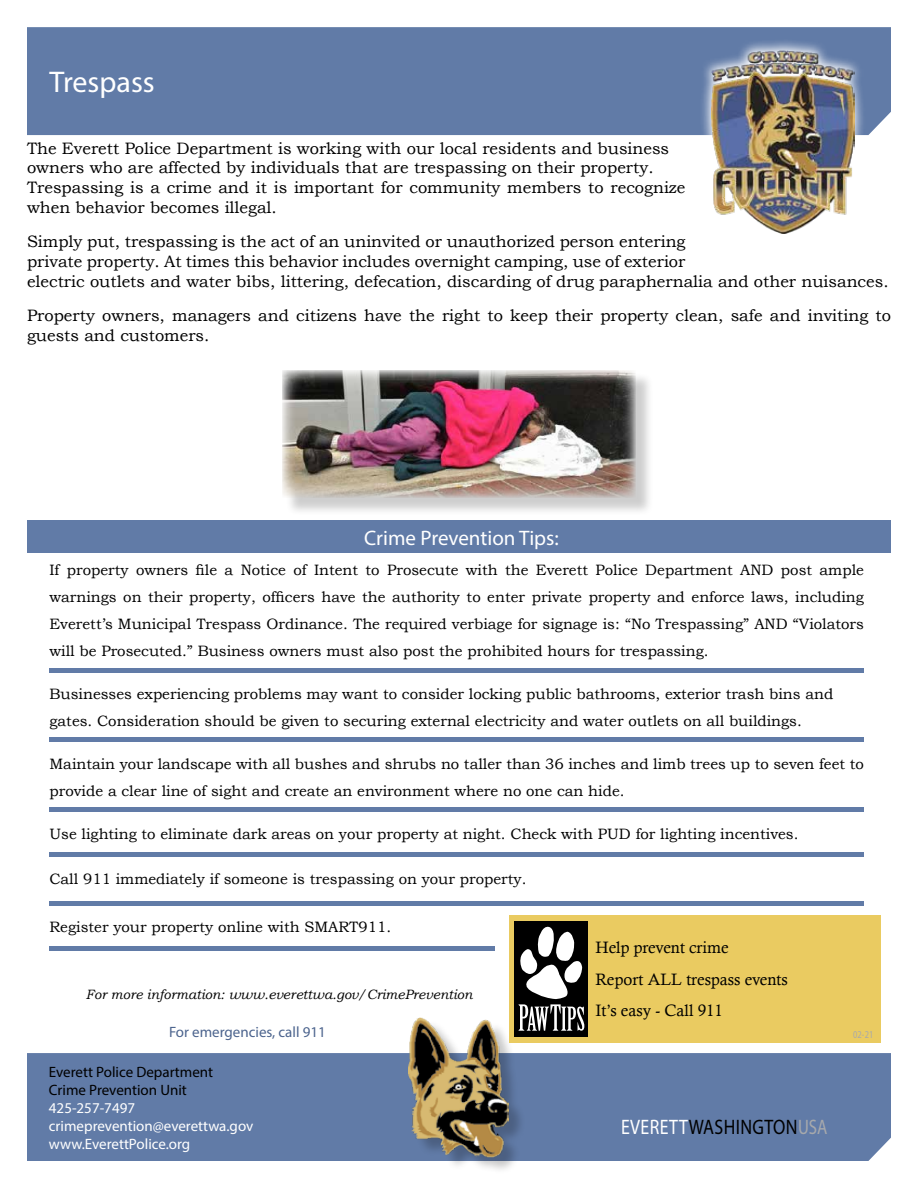
<style>
.page{position:relative;width:918px;height:1188px;background:#fff}
.page>*{position:absolute;margin:0;border:0;box-sizing:border-box;transform-origin:0 0}
.t1{font:30px "Myriad Pro";color:#fff}
.t2{font:21px "Myriad Pro";color:#fff}
.t3{font:21px "Myriad Pro";letter-spacing:.02em;color:#000;scale:.85 1}
.t4{font:16.5px/19.8px "Bookman Old Style";color:#000}
.t5{font:16.5px/31.5px "Calisto";color:#000}
.t6{font:15px/27px "Bookman Old Style";color:#000}
.t7{font:15px/18px "Myriad Pro";color:#fff}
.t8{font:15px/18px "Myriad Pro";color:#000}
.t9{font:15px "Myriad Pro";color:#4b638d}
.t10{font:italic 13.5px "Bookman Old Style";color:#000}
.t11{font:10.5px "Myriad Pro";color:#a7a9ac;scale:.8 1}
.s1{color:#fff}
.s2{color:#a7a9ac}
</style>
<div class="page">
<div style="left:27px;top:27px;width:864px;height:108px;background:#617ba7"></div>
<svg style="left:699px;top:39px;width:167px;height:195px"></svg>
<img style="left:712px;top:50px;width:143px;height:183px">
<div style="left:50px;top:668px;width:814px;height:5px;background:#617ba7"></div>
<div style="left:27px;top:520px;width:864px;height:34px;background:#617ba7"></div>
<div style="left:27px;top:1053px;width:864px;height:108px;background:#617ba7"></div>
<div style="left:411px;top:1020px;width:115px;height:155px;background:#000;opacity:.22"></div>
<img style="left:409px;top:1017px;width:99px;height:142px">
<div style="left:509px;top:915px;width:371px;height:127px;background:#eacb61"></div>
<div style="left:514px;top:921px;width:74px;height:115px;background:#000"></div>
<svg style="left:518px;top:926px;width:66px;height:105px"></svg>
<hr style="left:50px;top:738px;width:814px;height:4px;background:#617ba7">
<hr style="left:50px;top:808px;width:814px;height:4px;background:#617ba7">
<hr style="left:50px;top:853px;width:814px;height:4px;background:#617ba7">
<hr style="left:50px;top:901px;width:814px;height:4px;background:#617ba7">
<div style="left:285px;top:373px;width:369px;height:143px;background:#000;opacity:.2"></div>
<img style="left:282px;top:370px;width:354px;height:128px">
<hr style="left:50px;top:946px;width:445px;height:4px;background:#617ba7">
<h1 class="t1" style="left:50px;top:64px;width:107px">Trespass</h1>
<p class="t4" style="left:27px;top:138px;width:660px">The Everett Police Department is working with our local residents and business owners who are affected by individuals that are trespassing on their property.<br>Trespassing is a crime and it is important for community members to recognize when behavior becomes illegal.</p>
<p class="t4" style="left:27px;top:232px;width:863px">Simply put, trespassing is the act of an uninvited or unauthorized person entering<br>private property. At times this behavior includes overnight camping, use of exterior<br>electric outlets and water bibs, littering, defecation, discarding of drug paraphernalia and other nuisances.</p>
<p class="t4" style="left:27px;top:306px;width:866px">Property owners, managers and citizens have the right to keep their property clean, safe and inviting to guests and customers.</p>
<h2 class="t2" style="left:364px;top:525px;width:196px">Crime Prevention Tips:</h2>
<p class="t6" style="left:50px;top:556px;width:816px;text-align:justify">If property owners file a Notice of Intent to Prosecute with the Everett Police Department AND post ample warnings on their property, officers have the authority to enter private property and enforce laws, including Everett’s Municipal Trespass Ordinance. The required verbiage for signage is: “No Trespassing” AND “Violators will be Prosecuted.” Business owners must also post the prohibited hours for trespassing.</p>
<p class="t6" style="left:50px;top:680px;width:785px">Businesses experiencing problems may want to consider locking public bathrooms, exterior trash bins and gates. Consideration should be given to securing external electricity and water outlets on all buildings.</p>
<p class="t6" style="left:50px;top:750px;width:816px">Maintain your landscape with all bushes and shrubs no taller than 36 inches and limb trees up to seven feet to provide a clear line of sight and create an environment where no one can hide.</p>
<p class="t6" style="left:50px;top:820px;width:751px">Use lighting to eliminate dark areas on your property at night. Check with PUD for lighting incentives.</p>
<p class="t6" style="left:50px;top:865px;width:479px">Call 911 immediately if someone is trespassing on your property.</p>
<p class="t6" style="left:50px;top:913px;width:343px">Register your property online with SMART911.</p>
<p class="t10" style="left:86px;top:985px;width:388px">For more information: www.everettwa.gov/CrimePrevention</p>
<p class="t9" style="left:169px;top:1022px;width:158px">For emergencies, call 911</p>
<p class="t8" style="left:49px;top:1062px;width:166px">Everett Police Department<br>Crime Prevention Unit</p>
<p class="t7" style="left:49px;top:1098px;width:206px">425-257-7497 crimeprevention@everettwa.gov www.EverettPolice.org</p>
<p class="t5" style="left:596px;top:932px;width:194px">Help prevent crime<br>Report ALL trespass events<br>It’s easy - Call 911</p>
<p class="t11" style="left:853px;top:1028px;width:27px">02-21</p>
<h2 class="t3" style="left:621px;top:1114px;width:244px"><span class="s1">EVERETT</span>WASHINGTON<span class="s2">USA</span></h2>
</div>
